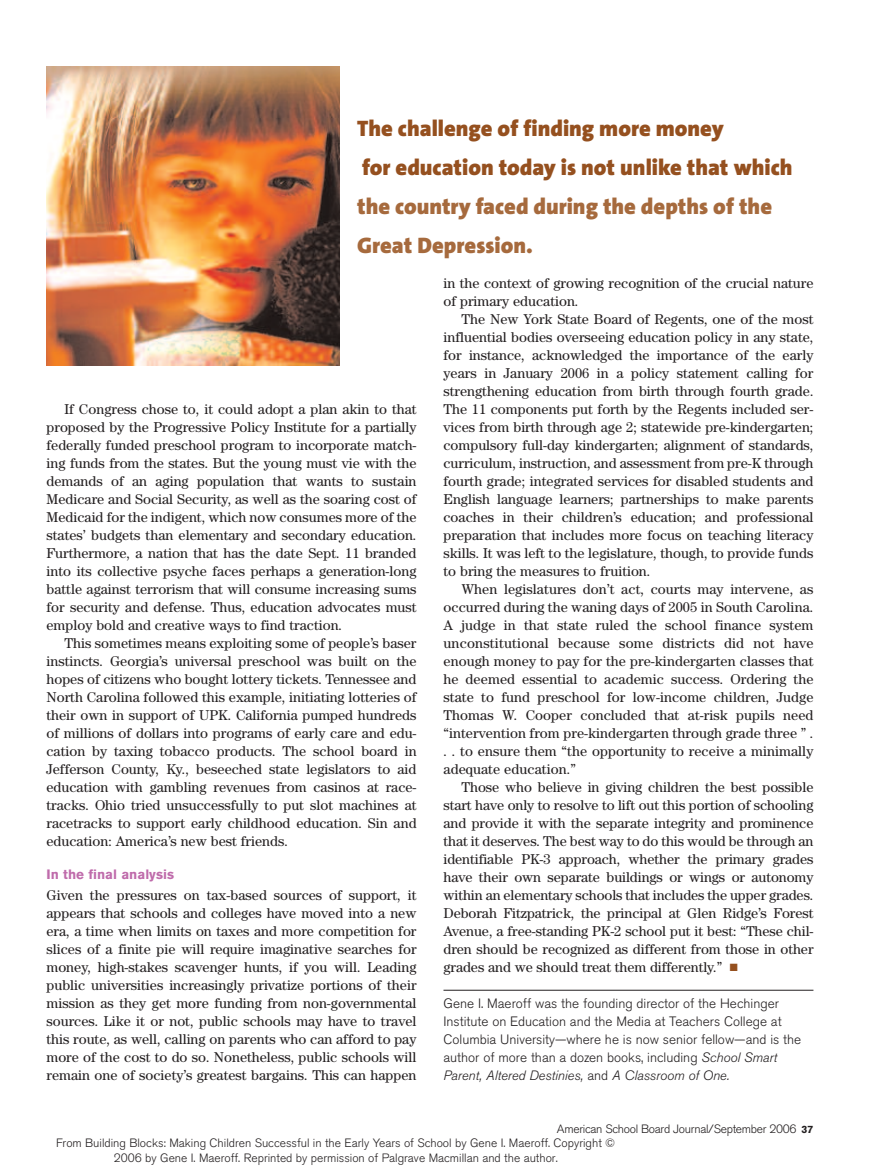
<style>
.page{position:relative;width:878px;height:1175px;background:#fff}
.page>*{position:absolute;margin:0;border:0;box-sizing:border-box;transform-origin:0 0}
.t1{font:900 22.5px/39px "The Sans B9";color:#95501f}
.t2{font:900 22.5px/39px "The Sans B9";color:#a66a3d}
.t3{font:14.25px/18px "Century";color:#231f20;text-align:justify}
.t4{font:300 13.5px/18px "Akzidenz Grotesk BQ";color:#231f20}
.t5{font:700 13.5px "Akzidenz Grotesk BQ";color:#bf6bab}
.t6{font:300 12px/14.4px "Akzidenz Grotesk BQ";color:#231f20;text-align:center}
.t7{font:300 12px "Akzidenz Grotesk BQ";letter-spacing:-.025em;color:#231f20}
.s1{color:#95501f}
.s2{font-style:italic}
.s3{font-weight:700;font-size:10.5px}
</style>
<div class="page">
<hr style="left:443px;top:990px;width:370px;height:1px;background:#231f20">
<img style="left:46px;top:66px;width:293px;height:299px">
<h1 class="t1" style="left:357px;top:109px;width:437px">The challenge of finding more money<br>for education today is not unlike that which</h1>
<h1 class="t2" style="left:357px;top:187px;width:416px">the country faced during the depths of the<br>Great Depression.</h1>
<p class="t3" style="left:46px;top:401px;width:371px;text-indent:18px">If Congress chose to, it could adopt a plan akin to that proposed by the Progressive Policy Institute for a partially federally funded preschool program to incorporate match&shy;ing funds from the states. But the young must vie with the demands of an aging population that wants to sustain Medicare and Social Security, as well as the soaring cost of Medicaid for the indigent, which now consumes more of the states’ budgets than elementary and secondary education.<br>Furthermore, a nation that has the date Sept. 11 branded into its collective psyche faces perhaps a generation-long battle against terrorism that will consume increasing sums for security and defense. Thus, education advocates must employ bold and creative ways to find traction.</p>
<p class="t3" style="left:46px;top:635px;width:371px;text-indent:18px">This sometimes means exploiting some of people’s baser instincts. Georgia’s universal preschool was built on the hopes of citizens who bought lottery tickets. Tennessee and North Carolina followed this example, initiating lotteries of their own in support of UPK. California pumped hundreds of millions of dollars into programs of early care and edu&shy;cation by taxing tobacco products. The school board in Jefferson County, Ky., beseeched state legislators to aid education with gambling revenues from casinos at race&shy;tracks. Ohio tried unsuccessfully to put slot machines at racetracks to support early childhood education. Sin and education: America’s new best friends.</p>
<p class="t5" style="left:46px;top:869px;width:129px">In the final analysis</p>
<p class="t3" style="left:46px;top:887px;width:371px">Given the pressures on tax-based sources of support, it appears that schools and colleges have moved into a new era, a time when limits on taxes and more competition for slices of a finite pie will require imaginative searches for money, high-stakes scavenger hunts, if you will. Leading public universities increasingly privatize portions of their mission as they get more funding from non-governmental sources. Like it or not, public schools may have to travel this route, as well, calling on parents who can afford to pay more of the cost to do so. Nonetheless, public schools will remain one of society’s greatest bargains. This can happen</p>
<p class="t3" style="left:443px;top:275px;width:371px">in the context of growing recognition of the crucial nature of primary education.</p>
<p class="t3" style="left:443px;top:311px;width:371px;text-indent:18px">The New York State Board of Regents, one of the most influential bodies overseeing education policy in any state, for instance, acknowledged the importance of the early years in January 2006 in a policy statement calling for strengthening education from birth through fourth grade.<br>The 11 components put forth by the Regents included ser&shy;vices from birth through age 2; statewide pre-kindergarten; compulsory full-day kindergarten; alignment of standards, curriculum, instruction, and assessment from pre-K through fourth grade; integrated services for disabled students and English language learners; partnerships to make parents coaches in their children’s education; and professional preparation that includes more focus on teaching literacy skills. It was left to the legislature, though, to provide funds to bring the measures to fruition.</p>
<p class="t3" style="left:443px;top:581px;width:371px;text-indent:18px">When legislatures don’t act, courts may intervene, as occurred during the waning days of 2005 in South Carolina.<br>A judge in that state ruled the school finance system unconstitutional because some districts did not have enough money to pay for the pre-kindergarten classes that he deemed essential to academic success. Ordering the state to fund preschool for low-income children, Judge Thomas W. Cooper concluded that at-risk pupils need “intervention from pre-kindergarten through grade three ” . . . to ensure them “the opportunity to receive a minimally adequate education.”</p>
<p class="t3" style="left:443px;top:779px;width:371px;text-indent:18px">Those who believe in giving children the best possible start have only to resolve to lift out this portion of schooling and provide it with the separate integrity and prominence that it deserves. The best way to do this would be through an identifiable PK-3 approach, whether the primary grades have their own separate buildings or wings or autonomy within an elementary schools that includes the upper grades.<br>Deborah Fitzpatrick, the principal at Glen Ridge’s Forest Avenue, a free-standing PK-2 school put it best: “These chil&shy;dren should be recognized as different from those in other grades and we should treat them differently.” <span class="s1">■</span></p>
<p class="t4" style="left:443px;top:996px;width:359px">Gene I. Maeroff was the founding director of the Hechinger Institute on Education and the Media at Teachers College at Columbia University—where he is now senior fellow—and is the author of more than a dozen books, including <span class="s2">School Smart Parent, Altered Destinies,</span> and <span class="s2">A Classroom of One.</span></p>
<p class="t7" style="left:557px;top:1124px;width:258px">American School Board Journal/September 2006 <span class="s3">37</span></p>
<p class="t6" style="left:56px;top:1137px;width:560px">From Building Blocks: Making Children Successful in the Early Years of School by Gene I. Maeroff. Copyright ©<br>2006 by Gene I. Maeroff. Reprinted by permission of Palgrave Macmillan and the author.</p>
</div>
